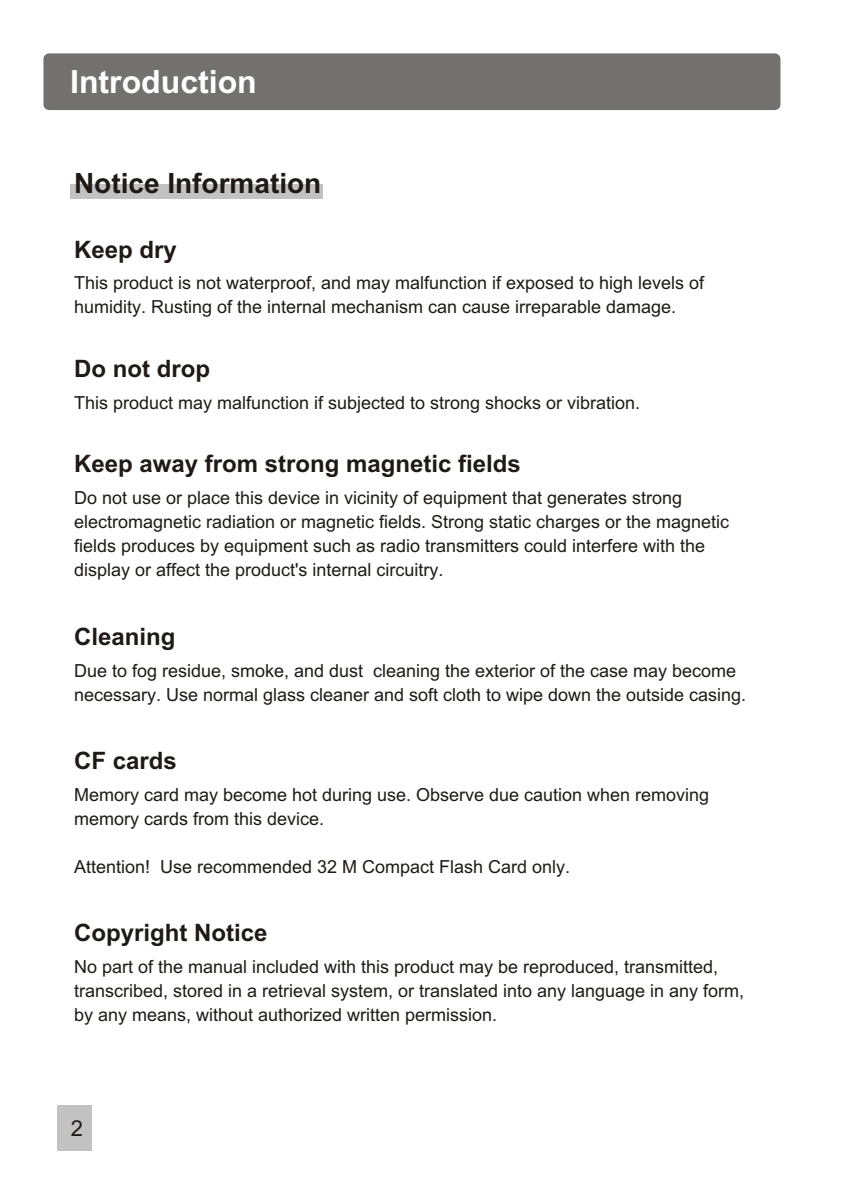
<style>
.page{position:relative;width:842px;height:1192px;background:#fff}
.page>*{position:absolute;margin:0;border:0;box-sizing:border-box;transform-origin:0 0}
.t1{font:700 32px "Arial";color:#fff}
.t2{font:700 28px "Arial";color:#1f1a17}
.t3{font:700 24px "Arial";color:#1f1a17}
.t4{font:22px "Arial";color:#1f1a17}
.t5{font:18px/24.2px "Arial";color:#1f1a17}
</style>
<div class="page">
<div style="left:43px;top:53px;width:737px;height:57px;background:#737070;border-radius:6px"></div>
<div style="left:70px;top:184px;width:253px;height:15px;background:#c2c2c2"></div>
<div style="left:58px;top:1105px;width:34px;height:46px;background:#c2c2c2"></div>
<h1 class="t1" style="left:70px;top:70px;width:188px">Introduction</h1>
<h2 class="t2" style="left:74px;top:172px;width:249px">Notice Information</h2>
<h3 class="t3" style="left:74px;top:240px;width:104px">Keep dry</h3>
<p class="t5" style="left:74px;top:273px;width:632px">This product is not waterproof, and may malfunction if exposed to high levels of humidity. Rusting of the internal mechanism can cause irreparable damage.</p>
<h3 class="t3" style="left:74px;top:360px;width:137px">Do not drop</h3>
<p class="t5" style="left:74px;top:392px;width:568px">This product may malfunction if subjected to strong shocks or vibration.</p>
<h3 class="t3" style="left:74px;top:455px;width:448px">Keep away from strong magnetic fields</h3>
<p class="t5" style="left:74px;top:487px;width:657px">Do not use or place this device in vicinity of equipment that generates strong electromagnetic radiation or magnetic fields. Strong static charges or the magnetic fields produces by equipment such as radio transmitters could interfere with the display or affect the product's internal circuitry.</p>
<h3 class="t3" style="left:74px;top:628px;width:103px">Cleaning</h3>
<p class="t5" style="left:74px;top:660px;width:674px">Due to fog residue, smoke, and dust cleaning the exterior of the case may become necessary. Use normal glass cleaner and soft cloth to wipe down the outside casing.</p>
<h3 class="t3" style="left:74px;top:751px;width:104px">CF cards</h3>
<p class="t5" style="left:74px;top:784px;width:637px">Memory card may become hot during use. Observe due caution when removing memory cards from this device.</p>
<p class="t5" style="left:74px;top:856px;width:498px">Attention! Use recommended 32 M Compact Flash Card only.</p>
<h3 class="t3" style="left:74px;top:924px;width:195px">Copyright Notice</h3>
<p class="t5" style="left:74px;top:956px;width:672px">No part of the manual included with this product may be reproduced, transmitted, transcribed, stored in a retrieval system, or translated into any language in any form, by any means, without authorized written permission.</p>
<p class="t4" style="left:71px;top:1120px;width:14px">2</p>
</div>
